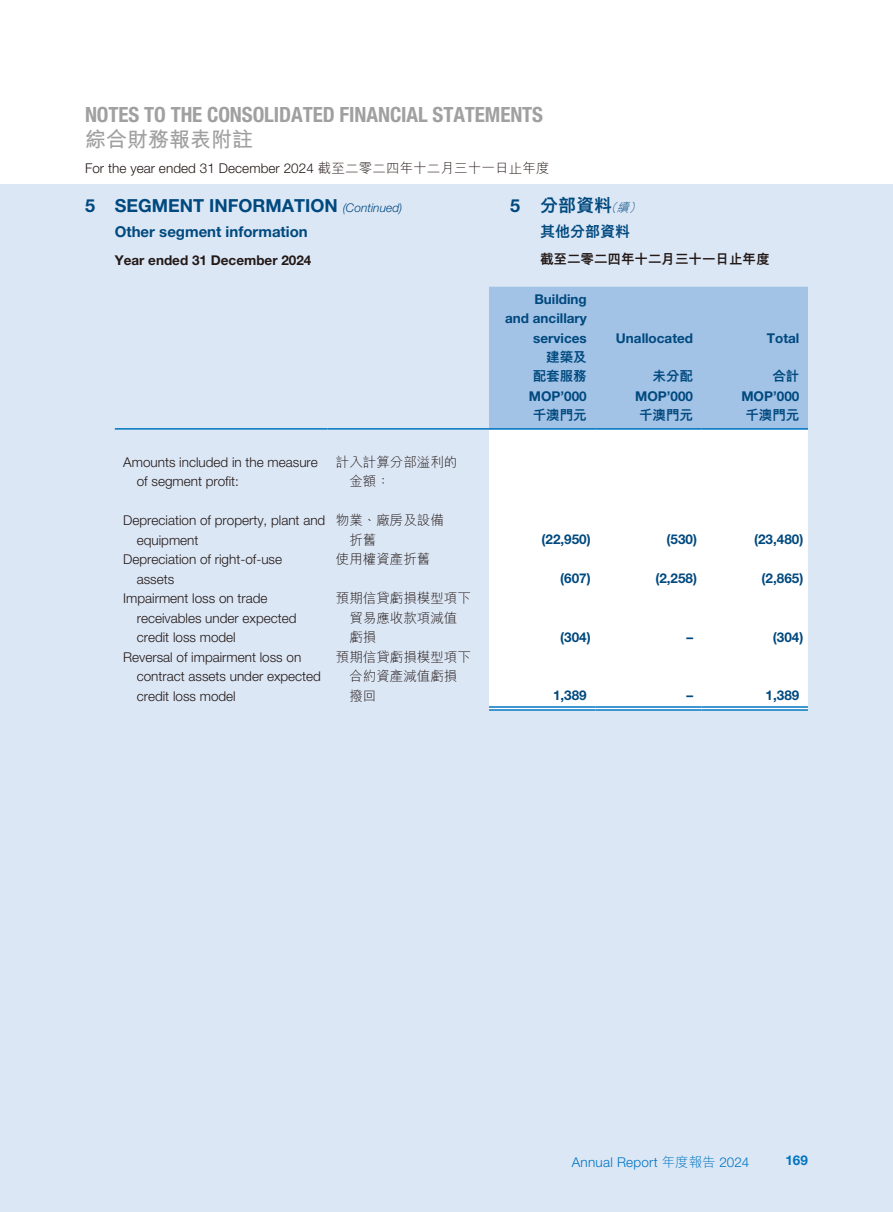
<style>
.page{position:relative;width:893px;height:1212px;background:#fff}
.page>*{position:absolute;margin:0;border:0;box-sizing:border-box;transform-origin:0 0}
.t1{font:700 condensed 21px "Helvetica Neue LT Std";letter-spacing:-.005em;color:#a0a0a1}
.t2{font:700 21px "M Hei HK";color:#a0a0a1}
.t3{font:700 18px "Helvetica Neue LT Std";color:#00497e}
.t4{font:800 18px "M Hei HK";color:#00497e}
.t5{font:700 15px "Helvetica Neue LT Std";color:#00497e}
.t6{font:800 15px "M Hei HK";color:#00497e}
.t7{font:300 13.5px/19.5px "Helvetica Neue LT Std";color:#231916}
.t8{font:700 13.5px/19.5px "Helvetica Neue LT Std";color:#00497e;text-align:right}
.t9{font:300 13.5px/19.5px "M Hei HK";color:#231916}
.t10{font:800 13.5px/19.5px "M Hei HK";color:#00497e;text-align:right}
.t11{font:700 13.5px "Helvetica Neue LT Std";color:#231916}
.t12{font:300 13.5px "Helvetica Neue LT Std";letter-spacing:.015em;color:#0075c1}
.t13{font:800 13.5px "M Hei HK";color:#231916}
.t14{font:700 13.5px "Helvetica Neue LT Std";color:#0075c1}
.s1{font-family:"M Hei HK"}
.s2{font-weight:300;font-style:italic;font-size:12px}
.s3{font-family:"Helvetica Neue LT Std";font-weight:700}
</style>
<div class="page">
<div style="left:489px;top:287px;width:319px;height:141px;background:#a2c2e6"></div>
<hr style="left:115px;top:428px;width:212px;height:2px;background:#0075c1">
<hr style="left:327px;top:428px;width:162px;height:2px;background:#0075c1">
<hr style="left:489px;top:428px;width:106px;height:2px;background:#0075c1">
<hr style="left:595px;top:428px;width:107px;height:2px;background:#0075c1">
<hr style="left:702px;top:428px;width:106px;height:2px;background:#0075c1">
<hr style="left:489px;top:706px;width:106px;height:2px;background:#0075c1">
<hr style="left:489px;top:709px;width:106px;height:2px;background:#0075c1">
<hr style="left:595px;top:706px;width:107px;height:2px;background:#0075c1">
<hr style="left:595px;top:709px;width:107px;height:2px;background:#0075c1">
<hr style="left:702px;top:706px;width:106px;height:2px;background:#0075c1">
<hr style="left:702px;top:709px;width:106px;height:2px;background:#0075c1">
<h1 class="t1" style="left:85px;top:101px;width:460px">NOTES TO THE CONSOLIDATED FINANCIAL STATEMENTS</h1>
<h1 class="t2" style="left:85px;top:124px;width:169px">綜合財務報表附註</h1>
<p class="t7" style="left:85px;top:158px;width:466px">For the year ended 31 December 2024 <span class="s1">截至二零二四年十二月三十一日止年度</span></p>
<h2 class="t3" style="left:85px;top:194px;width:319px">5 SEGMENT INFORMATION <span class="s2">(Continued)</span></h2>
<p class="t5" style="left:115px;top:222px;width:195px">Other segment information</p>
<p class="t11" style="left:115px;top:252px;width:198px">Year ended 31 December 2024</p>
<p class="t7" style="left:137px;top:452px;width:183px;text-indent:-13px">Amounts included in the measure of segment profit:</p>
<p class="t9" style="left:349px;top:452px;width:110px;text-indent:-13px">計入計算分部溢利的金額：</p>
<p class="t7" style="left:137px;top:511px;width:190px;text-indent:-13px">Depreciation of property, plant and equipment</p>
<p class="t9" style="left:349px;top:510px;width:96px;text-indent:-13px">物業、廠房及設備折舊</p>
<p class="t7" style="left:137px;top:549px;width:147px;text-indent:-13px">Depreciation of right-of-use assets</p>
<p class="t9" style="left:336px;top:549px;width:96px">使用權資產折舊</p>
<p class="t7" style="left:137px;top:588px;width:161px;text-indent:-13px">Impairment loss on trade receivables under expected credit loss model</p>
<p class="t9" style="left:349px;top:588px;width:123px;text-indent:-13px">預期信貸虧損模型項下貿易應收款項減值虧損</p>
<p class="t7" style="left:137px;top:647px;width:186px;text-indent:-13px">Reversal of impairment loss on contract assets under expected credit loss model</p>
<p class="t9" style="left:349px;top:647px;width:123px;text-indent:-13px">預期信貸虧損模型項下合約資產減值虧損撥回</p>
<h2 class="t4" style="left:510px;top:196px;width:135px"><span class="s3">5</span> 分部資料<span class="s2">（續）</span></h2>
<p class="t6" style="left:540px;top:224px;width:91px">其他分部資料</p>
<p class="t13" style="left:540px;top:253px;width:231px">截至二零二四年十二月三十一日止年度</p>
<p class="t8" style="left:505px;top:289px;width:83px">Building<br>and ancillary services</p>
<p class="t10" style="left:533px;top:347px;width:55px">建築及配套服務</p>
<p class="t8" style="left:616px;top:328px;width:79px">Unallocated</p>
<p class="t8" style="left:767px;top:328px;width:34px">Total</p>
<p class="t10" style="left:653px;top:366px;width:42px">未分配</p>
<p class="t10" style="left:772px;top:366px;width:28px">合計</p>
<p class="t8" style="left:529px;top:386px;width:60px">MOP’000</p>
<p class="t8" style="left:635px;top:386px;width:60px">MOP’000</p>
<p class="t8" style="left:741px;top:386px;width:60px">MOP’000</p>
<p class="t10" style="left:533px;top:405px;width:55px">千澳門元</p>
<p class="t10" style="left:639px;top:405px;width:55px">千澳門元</p>
<p class="t10" style="left:745px;top:405px;width:55px">千澳門元</p>
<p class="t8" style="left:541px;top:529px;width:51px">(22,950)</p>
<p class="t8" style="left:667px;top:529px;width:32px">(530)</p>
<p class="t8" style="left:754px;top:529px;width:51px">(23,480)</p>
<p class="t8" style="left:560px;top:568px;width:32px">(607)</p>
<p class="t8" style="left:655px;top:568px;width:43px">(2,258)</p>
<p class="t8" style="left:762px;top:568px;width:43px">(2,865)</p>
<p class="t8" style="left:560px;top:627px;width:32px">(304)</p>
<p class="t8" style="left:686px;top:627px;width:8px">–</p>
<p class="t8" style="left:773px;top:627px;width:32px">(304)</p>
<p class="t8" style="left:553px;top:685px;width:35px">1,389</p>
<p class="t8" style="left:686px;top:685px;width:8px">–</p>
<p class="t8" style="left:766px;top:685px;width:35px">1,389</p>
<p class="t12" style="left:572px;top:1154px;width:179px">Annual Report <span class="s1">年度報告</span> 2024</p>
<p class="t14" style="left:785px;top:1152px;width:24px">169</p>
</div>
